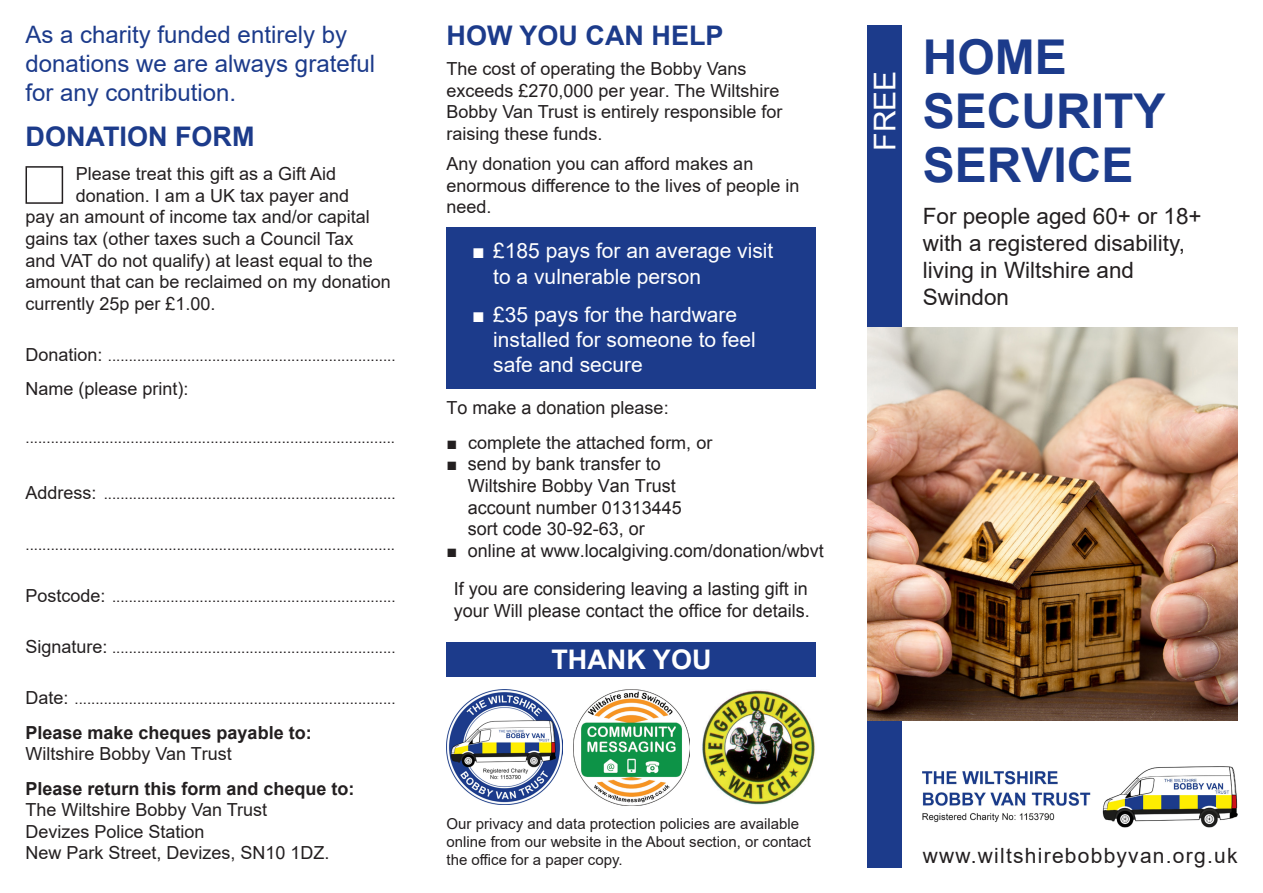
<style>
.page{position:relative;width:1263px;height:893px;background:#fff}
.page>*{position:absolute;margin:0;border:0;box-sizing:border-box;transform-origin:0 0}
.t1{font:700 48px/54px "Arial";color:#1c3b8b}
.t2{font:30px "Arial";color:#fff}
.t3{font:700 27px "Arial";color:#1c3b8b}
.t4{font:700 27px "Arial";color:#fff}
.t5{font:24px/28.8px "Arial";color:#1c3b8b}
.t6{font:22.5px/27px "Arial";color:#231f20}
.t7{font:21px/25.2px "Arial";color:#fff}
.t8{font:21px "Arial";letter-spacing:.06em;color:#231f20}
.t9{font:18px/21.6px "Arial";color:#231f20}
.t10{font:700 18px/21.6px "Arial";color:#231f20}
.t11{font:15px/18px "Arial";color:#231f20}
.s1{font-size:18px}
.s2{font-weight:400}
.s3{font-weight:700}
</style>
<div class="page">
<div style="left:446px;top:227px;width:370px;height:161px;background:#1c3b8b"></div>
<div style="left:867px;top:26px;width:34px;height:170px;background:#1c3b8b"></div>
<div style="left:867px;top:162px;width:34px;height:705px;background:#1c3b8b"></div>
<img style="left:923px;top:766px;width:314px;height:62px">
<div style="left:26px;top:166px;width:37px;height:38px;border:2px solid #231f20"></div>
<div style="left:446px;top:642px;width:370px;height:34px;background:#1c3b8b"></div>
<img style="left:867px;top:327px;width:370px;height:394px">
<img style="left:446px;top:689px;width:116px;height:116px">
<img style="left:574px;top:689px;width:115px;height:116px">
<img style="left:702px;top:690px;width:113px;height:115px">
<p class="t5" style="left:26px;top:20px;width:351px">As a charity funded entirely by donations we are always grateful for any contribution.</p>
<p class="t3" style="left:26px;top:117px;width:230px">DONATION FORM</p>
<p class="t9" style="left:76px;top:163px;width:262px">Please treat this gift as a Gift Aid</p>
<p class="t9" style="left:76px;top:184px;width:275px">donation. I am a UK tax payer and</p>
<p class="t9" style="left:26px;top:206px;width:346px">pay an amount of income tax and/or capital</p>
<p class="t9" style="left:26px;top:228px;width:329px">gains tax (other taxes such a Council Tax</p>
<p class="t9" style="left:26px;top:249px;width:349px">and VAT do not qualify) at least equal to the</p>
<p class="t9" style="left:26px;top:271px;width:367px">amount that can be reclaimed on my donation</p>
<p class="t9" style="left:26px;top:292px;width:192px">currently 25p per £1.00.</p>
<p class="t11" style="left:26px;top:347px;width:371px"><span class="s1">Donation:</span> .....................................................................</p>
<p class="t9" style="left:26px;top:378px;width:165px">Name (please print):</p>
<p class="t11" style="left:26px;top:429px;width:371px">........................................................................................</p>
<p class="t11" style="left:26px;top:484px;width:371px"><span class="s1">Address:</span> ......................................................................</p>
<p class="t11" style="left:26px;top:536px;width:371px">........................................................................................</p>
<p class="t11" style="left:26px;top:587px;width:371px"><span class="s1">Postcode:</span> ....................................................................</p>
<p class="t11" style="left:26px;top:639px;width:371px"><span class="s1">Signature:</span> ....................................................................</p>
<p class="t11" style="left:26px;top:690px;width:371px"><span class="s1">Date:</span> .............................................................................</p>
<p class="t10" style="left:26px;top:722px;width:288px">Please make cheques payable to:<br><span class="s2">Wiltshire Bobby Van Trust</span></p>
<p class="t9" style="left:26px;top:777px;width:331px"><span class="s3">Please return this form and cheque to:<br></span>The Wiltshire Bobby Van Trust<br>Devizes Police Station<br>New Park Street, Devizes, SN10 1DZ.</p>
<p class="t3" style="left:446px;top:17px;width:279px">HOW YOU CAN HELP</p>
<p class="t9" style="left:446px;top:58px;width:337px">The cost of operating the Bobby Vans exceeds £270,000 per year. The Wiltshire Bobby Van Trust is entirely responsible for raising these funds.</p>
<p class="t9" style="left:446px;top:153px;width:354px">Any donation you can afford makes an enormous difference to the lives of people in need.</p>
<p class="t7" style="left:493px;top:238px;width:282px;text-indent:-21px">■ £185 pays for an average visit to a vulnerable person</p>
<p class="t7" style="left:493px;top:301px;width:264px;text-indent:-21px">■ £35 pays for the hardware installed for someone to feel safe and secure</p>
<p class="t9" style="left:446px;top:397px;width:224px">To make a donation please:</p>
<p class="t9" style="left:446px;top:431px;width:12px">■ ■</p>
<p class="t9" style="left:468px;top:431px;width:246px">complete the attached form, or send by bank transfer to<br>Wiltshire Bobby Van Trust account number 01313445 sort code 30-92-63, or</p>
<p class="t9" style="left:446px;top:539px;width:379px">■ online at www.localgiving.com/donation/wbvt</p>
<p class="t9" style="left:454px;top:578px;width:358px">If you are considering leaving a lasting gift in your Will please contact the office for details.</p>
<p class="t4" style="left:551px;top:641px;width:162px">THANK YOU</p>
<p class="t2" style="left:864px;top:151px;width:82px;rotate:-90deg">FREE</p>
<p class="t1" style="left:923px;top:31px;width:244px">HOME<br>SECURITY<br>SERVICE</p>
<p class="t6" style="left:923px;top:202px;width:280px">For people aged 60+ or 18+ with a registered disability, living in Wiltshire and<br>Swindon</p>
<p class="t11" style="left:446px;top:814px;width:366px">Our privacy and data protection policies are available online from our website in the About section, or contact the office for a paper copy.</p>
<p class="t8" style="left:923px;top:841px;width:316px">www.wiltshirebobbyvan.org.uk</p>
</div>
